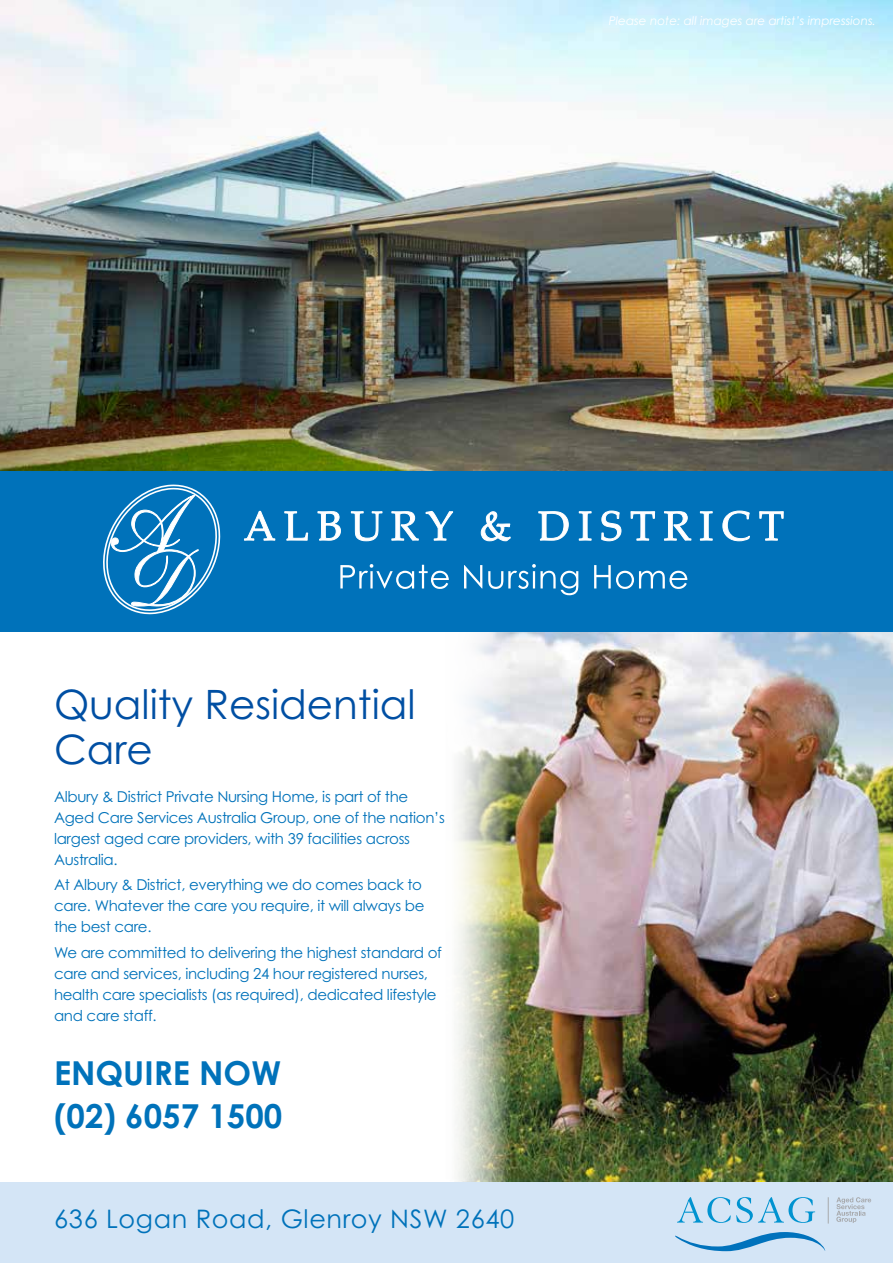
<style>
.page{position:relative;width:893px;height:1263px;background:#fff}
.page>*{position:absolute;margin:0;border:0;box-sizing:border-box;transform-origin:0 0}
.t1{font:40.5px/45px "Century Gothic";color:#004fa3}
.t2{font:700 33px/43.5px "Century Gothic";color:#0072ba}
.t3{font:25.5px "Century Gothic";letter-spacing:.025em;color:#0072ba}
.t4{font:15px/21px "Century Gothic";letter-spacing:-.02em;color:#0072ba}
.t5{font:italic 12px "Century Gothic";color:#fff}
</style>
<div class="page">
<img style="left:443px;top:631px;width:450px;height:551px">
<img style="left:0;top:0;width:893px;height:471px">
<div style="left:0;top:471px;width:893px;height:160px;background:#0072ba"></div>
<div style="left:0;top:1182px;width:893px;height:81px;background:#d4e5f6"></div>
<svg style="left:677px;top:1197px;width:138px;height:26px"></svg>
<svg style="left:836px;top:1197px;width:35px;height:26px"></svg>
<svg style="left:828px;top:1197px;width:1px;height:26px"></svg>
<svg style="left:675px;top:1232px;width:150px;height:19px"></svg>
<svg style="left:103px;top:484px;width:118px;height:131px"></svg>
<svg style="left:340px;top:564px;width:109px;height:25px"></svg>
<svg style="left:464px;top:565px;width:18px;height:23px"></svg>
<svg style="left:488px;top:564px;width:90px;height:31px"></svg>
<svg style="left:594px;top:565px;width:93px;height:24px"></svg>
<svg style="left:244px;top:511px;width:31px;height:30px"></svg>
<svg style="left:284px;top:511px;width:24px;height:30px"></svg>
<svg style="left:317px;top:511px;width:24px;height:30px"></svg>
<svg style="left:350px;top:511px;width:33px;height:30px"></svg>
<svg style="left:391px;top:511px;width:28px;height:30px"></svg>
<svg style="left:425px;top:511px;width:28px;height:30px"></svg>
<svg style="left:481px;top:511px;width:30px;height:30px"></svg>
<svg style="left:538px;top:511px;width:31px;height:30px"></svg>
<svg style="left:579px;top:511px;width:13px;height:30px"></svg>
<svg style="left:601px;top:510px;width:21px;height:31px"></svg>
<svg style="left:630px;top:511px;width:25px;height:30px"></svg>
<svg style="left:664px;top:511px;width:27px;height:30px"></svg>
<svg style="left:700px;top:511px;width:13px;height:30px"></svg>
<svg style="left:722px;top:510px;width:28px;height:31px"></svg>
<svg style="left:759px;top:511px;width:25px;height:30px"></svg>
<p class="t5" style="left:609px;top:14px;width:269px">Please note: all images are artist’s impressions.</p>
<h1 class="t1" style="left:54px;top:682px;width:363px">Quality Residential<br>Care</h1>
<p class="t4" style="left:54px;top:786px;width:393px">Albury &amp; District Private Nursing Home, is part of the Aged Care Services Australia Group, one of the nation’s largest aged care providers, with 39 facilities across Australia.</p>
<p class="t4" style="left:54px;top:874px;width:372px">At Albury &amp; District, everything we do comes back to care. Whatever the care you require, it will always be the best care.</p>
<p class="t4" style="left:54px;top:941px;width:389px">We are committed to delivering the highest standard of care and services, including 24 hour registered nurses, health care specialists (as required), dedicated lifestyle and care staff.</p>
<h2 class="t2" style="left:54px;top:1050px;width:230px">ENQUIRE NOW (02) 6057 1500</h2>
<h3 class="t3" style="left:54px;top:1203px;width:462px">636 Logan Road, Glenroy NSW 2640</h3>
</div>
